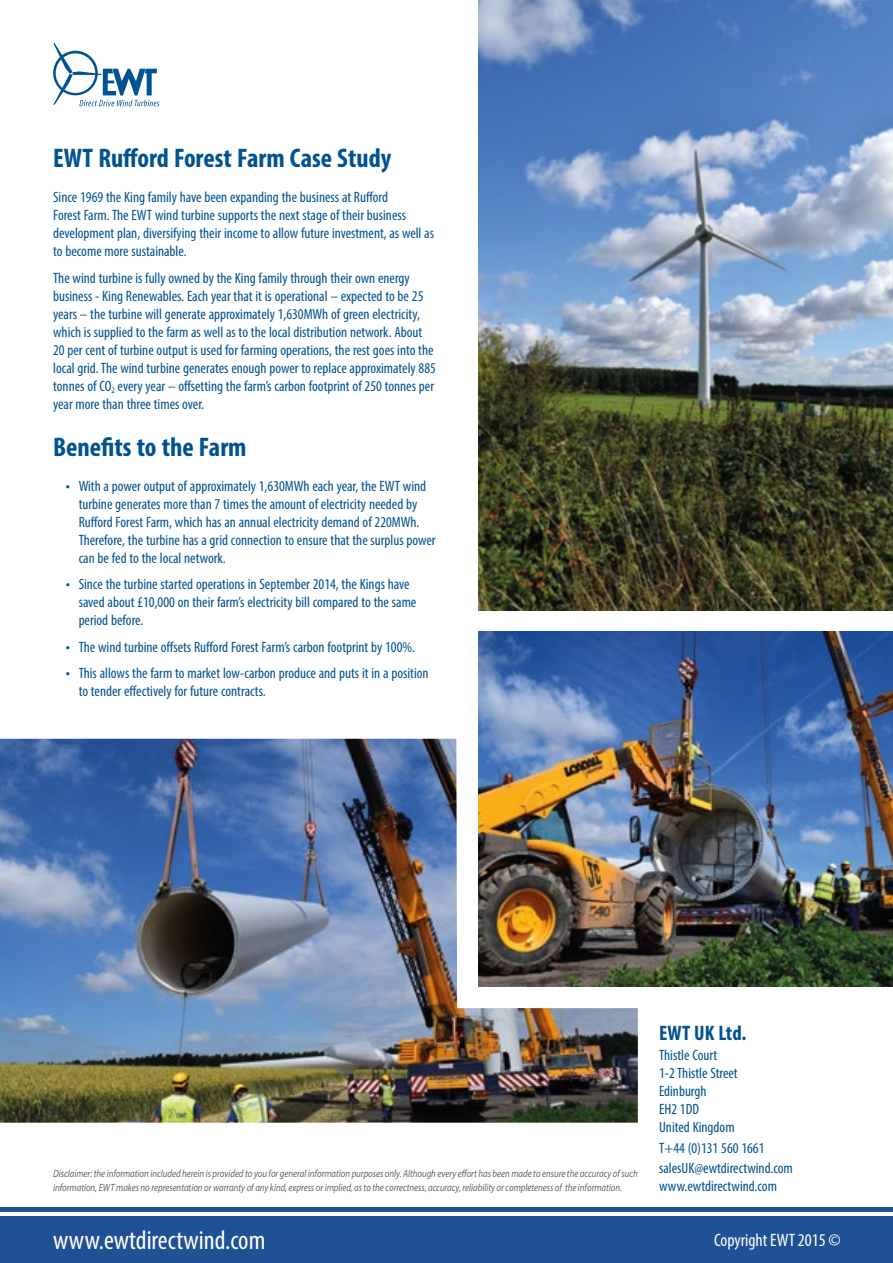
<style>
.page{position:relative;width:893px;height:1263px;background:#fff}
.page>*{position:absolute;margin:0;border:0;box-sizing:border-box;transform-origin:0 0}
.t1{font:700 condensed 27px "Myriad Pro";color:#005291}
.t2{font:condensed 27px "Myriad Pro";color:#fff}
.t3{font:700 condensed 21px "Myriad Pro";color:#005291}
.t4{font:condensed 18px "Myriad Pro";color:#fff}
.t5{font:condensed 15px/18px "Myriad Pro";color:#005291}
.t6{font:italic 10.5px/13.5px "Myriad Pro";letter-spacing:-.005em;color:#666463;scale:.84 1}
.s1{font-size:16.5px}
</style>
<div class="page">
<div style="left:0;top:1216px;width:893px;height:47px;background:#205194"></div>
<svg style="left:53px;top:43px;width:106px;height:63px"></svg>
<hr style="left:0;top:1208px;width:893px;height:4px;background:#205194">
<img style="left:478px;top:0;width:415px;height:610px">
<img style="left:478px;top:631px;width:415px;height:355px">
<img style="left:0;top:739px;width:638px;height:384px">
<h1 class="t1" style="left:53px;top:141px;width:340px">EWT Rufford Forest Farm Case Study</h1>
<p class="t5" style="left:53px;top:188px;width:382px">Since 1969 the King family have been expanding the business at Rufford<br>Forest Farm. The EWT wind turbine supports the next stage of their business development plan, diversifying their income to allow future investment, as well as to become more sustainable.</p>
<p class="t5" style="left:53px;top:268px;width:384px">The wind turbine is fully owned by the King family through their own energy business - King Renewables. Each year that it is operational – expected to be 25 years – the turbine will generate approximately 1,630MWh of green electricity, which is supplied to the farm as well as to the local distribution network. About 20 per cent of turbine output is used for farming operations, the rest goes into the local grid. The wind turbine generates enough power to replace approximately 885 tonnes of CO<sub>2</sub> every year – offsetting the farm’s carbon footprint of 250 tonnes per year more than three times over.</p>
<h1 class="t1" style="left:53px;top:430px;width:195px">Benefits to the Farm</h1>
<p class="t5" style="left:79px;top:476px;width:358px;text-indent:-13px"><span class="s1">•</span> With a power output of approximately 1,630MWh each year, the EWT wind turbine generates more than 7 times the amount of electricity needed by Rufford Forest Farm, which has an annual electricity demand of 220MWh.<br>Therefore, the turbine has a grid connection to ensure that the surplus power can be fed to the local network.</p>
<p class="t5" style="left:79px;top:575px;width:339px;text-indent:-13px"><span class="s1">•</span> Since the turbine started operations in September 2014, the Kings have saved about £10,000 on their farm’s electricity bill compared to the same period before.</p>
<p class="t5" style="left:66px;top:637px;width:351px"><span class="s1">•</span> The wind turbine offsets Rufford Forest Farm’s carbon footprint by 100%.</p>
<p class="t5" style="left:79px;top:664px;width:351px;text-indent:-13px"><span class="s1">•</span> This allows the farm to market low-carbon produce and puts it in a position to tender effectively for future contracts.</p>
<p class="t6" style="left:53px;top:1167px;width:697px">Disclaimer: the information included herein is provided to you for general information purposes only. Although every effort has been made to ensure the accuracy of such information, EWT makes no representation or warranty of any kind, express or implied, as to the correctness, accuracy, reliability or completeness of the information.</p>
<h2 class="t3" style="left:659px;top:1020px;width:89px">EWT UK Ltd.</h2>
<p class="t5" style="left:659px;top:1046px;width:80px">Thistle Court<br>1-2 Thistle Street<br>Edinburgh<br>EH2 1DD<br>United Kingdom</p>
<p class="t5" style="left:659px;top:1137px;width:135px;line-height:20.1px">T+44 (0)131 560 1661 salesUK@ewtdirectwind.com</p>
<p class="t5" style="left:659px;top:1176px;width:119px">www.ewtdirectwind.com</p>
<h1 class="t2" style="left:53px;top:1223px;width:214px">www.ewtdirectwind.com</h1>
<p class="t4" style="left:714px;top:1229px;width:128px">Copyright EWT 2015 ©</p>
</div>
